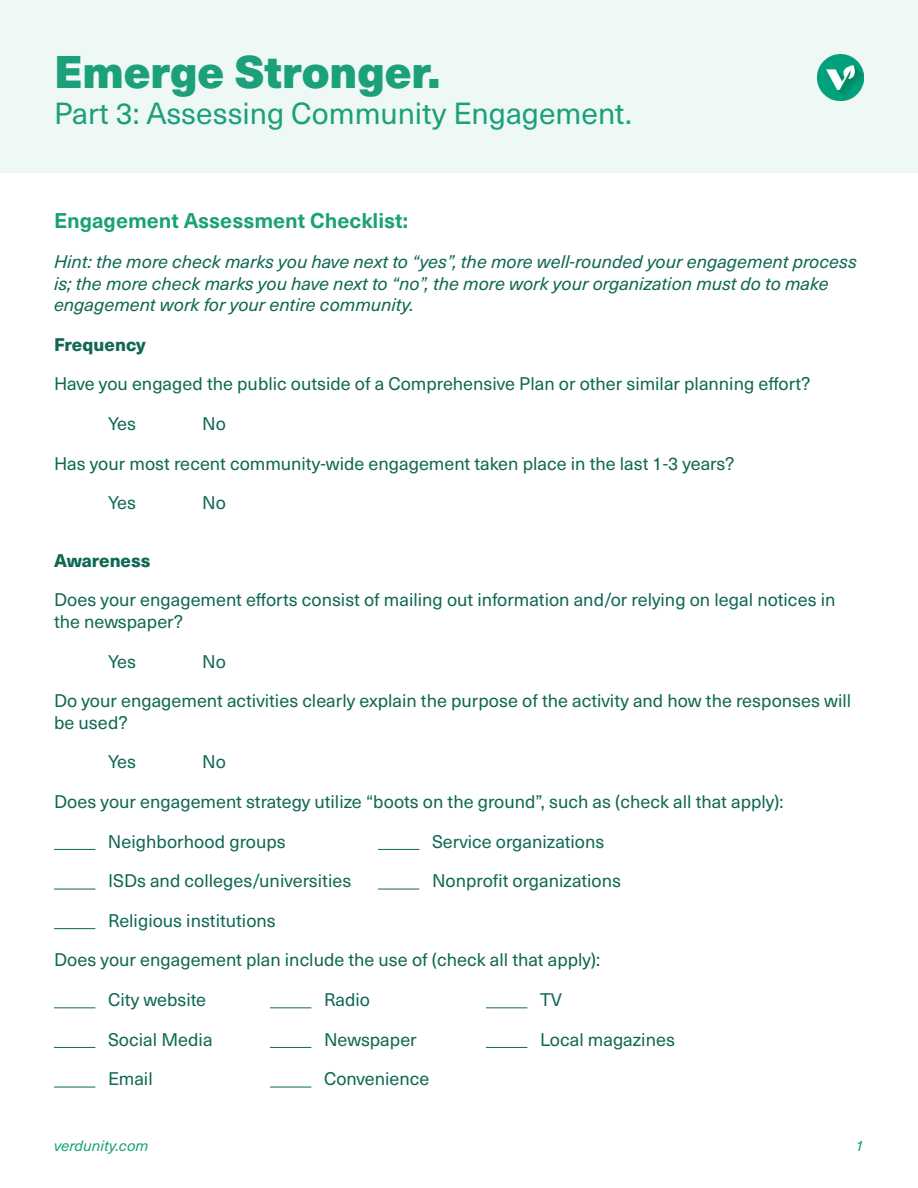
<style>
.page{position:relative;width:918px;height:1188px;background:#fff}
.page>*{position:absolute;margin:0;border:0;box-sizing:border-box;transform-origin:0 0}
.t1{font:900 45px "Neue Haas Unica W1 G";color:#1ba07a}
.t2{font:30px "Neue Haas Unica W1 G";color:#1ba07a}
.Heading{font:700 21px "Neue Haas Unica W1 G";color:#1ba07a}
.t3{font:18px/21.6px "Neue Haas Unica W1 G";color:#0f6853}
.t4{font:italic 18px/21.6px "Neue Haas Unica W1 G";color:#0f6853}
.t5{font:800 18px "Neue Haas Unica W1 G";color:#0f6853}
.t6{font:italic 15px "Neue Haas Unica W1 G";color:#1ba07a}
</style>
<div class="page">
<div style="left:0;top:0;width:918px;height:173px;background:#eef8f5"></div>
<img style="left:817px;top:54px;width:47px;height:47px">
<hr style="left:54px;top:849px;width:41px;height:1px;background:#0f6853">
<hr style="left:378px;top:849px;width:41px;height:1px;background:#0f6853">
<hr style="left:54px;top:889px;width:41px;height:1px;background:#0f6853">
<hr style="left:378px;top:889px;width:41px;height:1px;background:#0f6853">
<hr style="left:54px;top:928px;width:41px;height:1px;background:#0f6853">
<hr style="left:54px;top:1007px;width:41px;height:1px;background:#0f6853">
<hr style="left:270px;top:1007px;width:41px;height:1px;background:#0f6853">
<hr style="left:486px;top:1007px;width:41px;height:1px;background:#0f6853">
<hr style="left:54px;top:1047px;width:41px;height:1px;background:#0f6853">
<hr style="left:270px;top:1047px;width:41px;height:1px;background:#0f6853">
<hr style="left:486px;top:1047px;width:41px;height:1px;background:#0f6853">
<hr style="left:54px;top:1087px;width:41px;height:1px;background:#0f6853">
<hr style="left:270px;top:1087px;width:41px;height:1px;background:#0f6853">
<h1 class="t1" style="left:54px;top:37px;width:388px">Emerge Stronger.</h1>
<h2 class="t2" style="left:54px;top:92px;width:579px">Part 3: Assessing Community Engagement.</h2>
<p class="Heading" style="left:54px;top:205px;width:356px">Engagement Assessment Checklist:</p>
<p class="t4" style="left:54px;top:250px;width:805px">Hint: the more check marks you have next to “yes”, the more well-rounded your engagement process is; the more check marks you have next to “no”, the more work your organization must do to make engagement work for your entire community.</p>
<p class="t5" style="left:54px;top:330px;width:93px">Frequency</p>
<p class="t3" style="left:54px;top:372px;width:758px">Have you engaged the public outside of a Comprehensive Plan or other similar planning effort?</p>
<p class="t3" style="left:108px;top:412px;width:30px">Yes</p>
<p class="t3" style="left:202px;top:412px;width:25px">No</p>
<p class="t3" style="left:54px;top:451px;width:682px">Has your most recent community-wide engagement taken place in the last 1-3 years?</p>
<p class="t3" style="left:108px;top:491px;width:30px">Yes</p>
<p class="t3" style="left:202px;top:491px;width:25px">No</p>
<p class="t5" style="left:54px;top:546px;width:98px">Awareness</p>
<p class="t3" style="left:54px;top:588px;width:783px">Does your engagement efforts consist of mailing out information and/or relying on legal notices in the newspaper?</p>
<p class="t3" style="left:108px;top:649px;width:30px">Yes</p>
<p class="t3" style="left:202px;top:649px;width:25px">No</p>
<p class="t3" style="left:54px;top:689px;width:799px">Do your engagement activities clearly explain the purpose of the activity and how the responses will be used?</p>
<p class="t3" style="left:108px;top:750px;width:30px">Yes</p>
<p class="t3" style="left:202px;top:750px;width:25px">No</p>
<p class="t3" style="left:54px;top:790px;width:731px">Does your engagement strategy utilize “boots on the ground”, such as (check all that apply):</p>
<p class="t3" style="left:108px;top:829px;width:179px">Neighborhood groups</p>
<p class="t3" style="left:432px;top:829px;width:174px">Service organizations</p>
<p class="t3" style="left:108px;top:869px;width:245px">ISDs and colleges/universities</p>
<p class="t3" style="left:432px;top:869px;width:190px">Nonprofit organizations</p>
<p class="t3" style="left:108px;top:909px;width:169px">Religious institutions</p>
<p class="t3" style="left:54px;top:948px;width:548px">Does your engagement plan include the use of (check all that apply):</p>
<p class="t3" style="left:108px;top:988px;width:100px">City website</p>
<p class="t3" style="left:324px;top:988px;width:48px">Radio</p>
<p class="t3" style="left:540px;top:988px;width:24px">TV</p>
<p class="t3" style="left:108px;top:1027px;width:106px">Social Media</p>
<p class="t3" style="left:324px;top:1027px;width:94px">Newspaper</p>
<p class="t3" style="left:540px;top:1027px;width:136px">Local magazines</p>
<p class="t3" style="left:108px;top:1067px;width:46px">Email</p>
<p class="t3" style="left:324px;top:1067px;width:107px">Convenience</p>
<p class="t6" style="left:54px;top:1135px;width:96px">verdunity.com</p>
<p class="t6" style="left:856px;top:1135px;width:10px">1</p>
</div>
